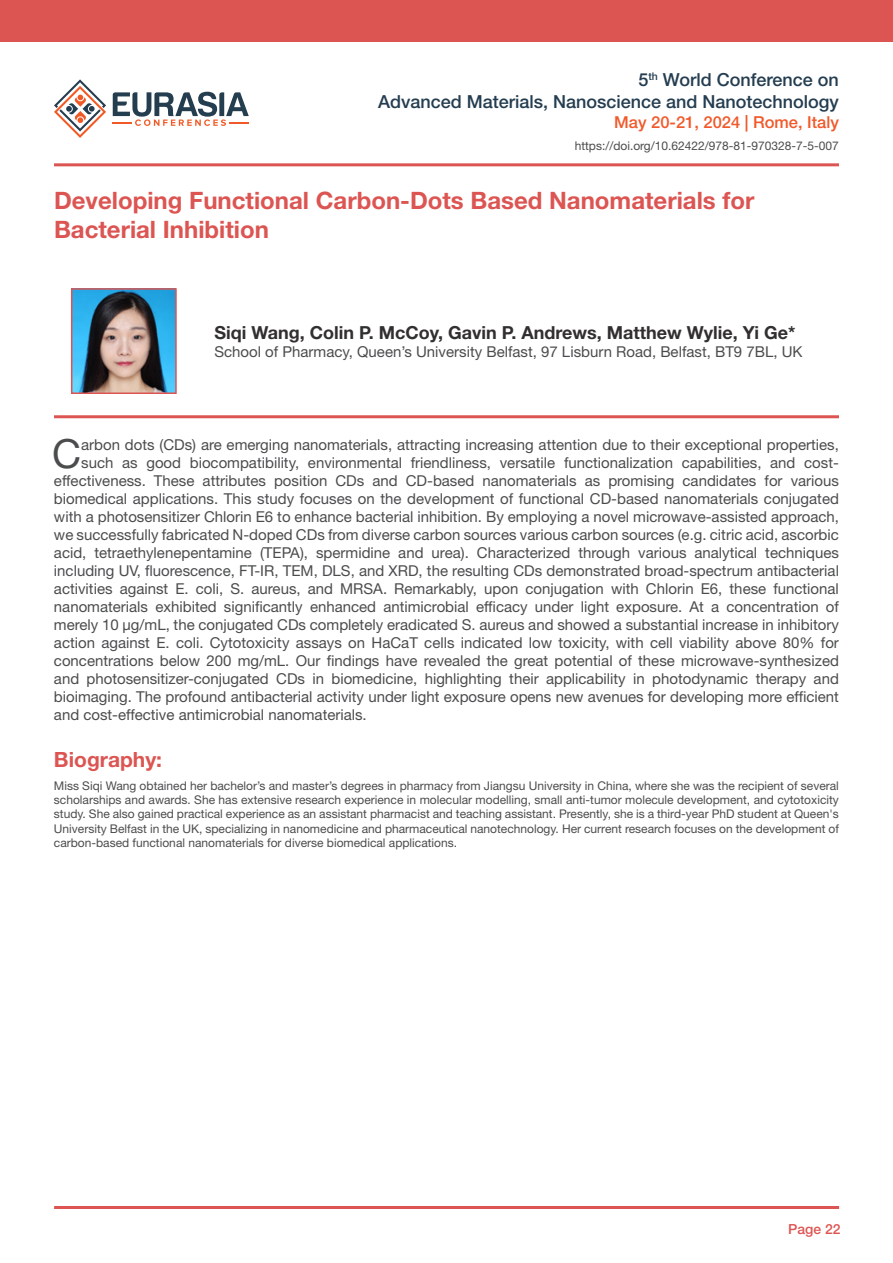
<style>
.page{position:relative;width:893px;height:1263px;background:#fff}
.page>*{position:absolute;margin:0;border:0;box-sizing:border-box;transform-origin:0 0}
.t1{font:40.2px "Helvetica Neue LT Std";color:#4b4c4d}
.t2{font:700 24px/28.8px "Helvetica Neue LT Std";color:#dc5552}
.t3{font:700 21px "Helvetica Neue LT Std";color:#dc5552}
.t4{font:500 18px/21.6px "Helvetica Neue LT Std";color:#243d50;text-align:right}
.t5{font:700 18px "Helvetica Neue LT Std";color:#312f30}
.t6{font:500 16.5px "Helvetica Neue LT Std";color:#f1592a}
.t7{font:15px "Helvetica Neue LT Std";color:#4b4c4d}
.t8{font:500 13.95px "Helvetica Neue LT Std";color:#dc5552}
.t9{font:12px/14.4px "Helvetica Neue LT Std";color:#4b4c4d;text-align:justify}
</style>
<div class="page">
<div style="left:0;top:0;width:893px;height:41px;background:#dc5552"></div>
<hr style="left:54px;top:1206px;width:785px;height:3px;background:#dc5552">
<hr style="left:54px;top:163px;width:785px;height:3px;background:#dc5552">
<svg style="left:113px;top:92px;width:136px;height:34px"></svg>
<svg style="left:54px;top:79px;width:52px;height:59px"></svg>
<img style="left:74px;top:291px;width:100px;height:100px">
<div style="left:71px;top:288px;width:106px;height:106px;border:2px solid #dc5552"></div>
<hr style="left:54px;top:415px;width:785px;height:3px;background:#dc5552">
<p class="t4" style="left:378px;top:69px;width:462px">5<sup>th</sup> World Conference on<br>Advanced Materials, Nanoscience and Nanotechnology</p>
<p class="t6" style="left:614px;top:112px;width:226px">May 20-21, 2024 | Rome, Italy</p>
<p class="t9" style="left:575px;top:139px;width:266px">https://doi.org/10.62422/978-81-970328-7-5-007</p>
<p class="t2" style="left:54px;top:186px;width:702px">Developing Functional Carbon-Dots Based Nanomaterials for<br>Bacterial Inhibition</p>
<p class="t5" style="left:214px;top:321px;width:583px">Siqi Wang, Colin P. McCoy, Gavin P. Andrews, Matthew Wylie, Yi Ge*</p>
<p class="t7" style="left:214px;top:342px;width:590px">School of Pharmacy, Queen’s University Belfast, 97 Lisburn Road, Belfast, BT9 7BL, UK</p>
<p class="t1" style="left:52px;top:430px;width:31px">C</p>
<p class="t7" style="left:81px;top:436px;width:759px">arbon dots (CDs) are emerging nanomaterials, attracting increasing attention due to their exceptional properties,</p>
<p class="t7" style="left:81px;top:454px;width:759px">such as good biocompatibility, environmental friendliness, versatile functionalization capabilities, and cost-</p>
<p class="t7" style="left:54px;top:472px;width:786px">effectiveness. These attributes position CDs and CD-based nanomaterials as promising candidates for various</p>
<p class="t7" style="left:54px;top:490px;width:786px">biomedical applications. This study focuses on the development of functional CD-based nanomaterials conjugated</p>
<p class="t7" style="left:54px;top:508px;width:786px">with a photosensitizer Chlorin E6 to enhance bacterial inhibition. By employing a novel microwave-assisted approach,</p>
<p class="t7" style="left:54px;top:526px;width:786px">we successfully fabricated N-doped CDs from diverse carbon sources various carbon sources (e.g. citric acid, ascorbic</p>
<p class="t7" style="left:54px;top:544px;width:786px">acid, tetraethylenepentamine (TEPA), spermidine and urea). Characterized through various analytical techniques</p>
<p class="t7" style="left:54px;top:562px;width:786px">including UV, fluorescence, FT-IR, TEM, DLS, and XRD, the resulting CDs demonstrated broad-spectrum antibacterial</p>
<p class="t7" style="left:54px;top:580px;width:786px">activities against E. coli, S. aureus, and MRSA. Remarkably, upon conjugation with Chlorin E6, these functional</p>
<p class="t7" style="left:54px;top:598px;width:786px">nanomaterials exhibited significantly enhanced antimicrobial efficacy under light exposure. At a concentration of</p>
<p class="t7" style="left:54px;top:616px;width:786px">merely 10 μg/mL, the conjugated CDs completely eradicated S. aureus and showed a substantial increase in inhibitory</p>
<p class="t7" style="left:54px;top:634px;width:786px">action against E. coli. Cytotoxicity assays on HaCaT cells indicated low toxicity, with cell viability above 80% for</p>
<p class="t7" style="left:54px;top:652px;width:786px">concentrations below 200 mg/mL. Our findings have revealed the great potential of these microwave-synthesized</p>
<p class="t7" style="left:54px;top:670px;width:786px">and photosensitizer-conjugated CDs in biomedicine, highlighting their applicability in photodynamic therapy and</p>
<p class="t7" style="left:54px;top:688px;width:786px">bioimaging. The profound antibacterial activity under light exposure opens new avenues for developing more efficient</p>
<p class="t7" style="left:54px;top:706px;width:314px">and cost-effective antimicrobial nanomaterials.</p>
<p class="t3" style="left:54px;top:746px;width:110px">Biography:</p>
<p class="t9" style="left:54px;top:778px;width:786px">Miss Siqi Wang obtained her bachelor’s and master’s degrees in pharmacy from Jiangsu University in China, where she was the recipient of several scholarships and awards. She has extensive research experience in molecular modelling, small anti-tumor molecule development, and cytotoxicity study. She also gained practical experience as an assistant pharmacist and teaching assistant. Presently, she is a third-year PhD student at Queen's University Belfast in the UK, specializing in nanomedicine and pharmaceutical nanotechnology. Her current research focuses on the development of carbon-based functional nanomaterials for diverse biomedical applications.</p>
<p class="t8" style="left:788px;top:1221px;width:54px">Page 22</p>
</div>
